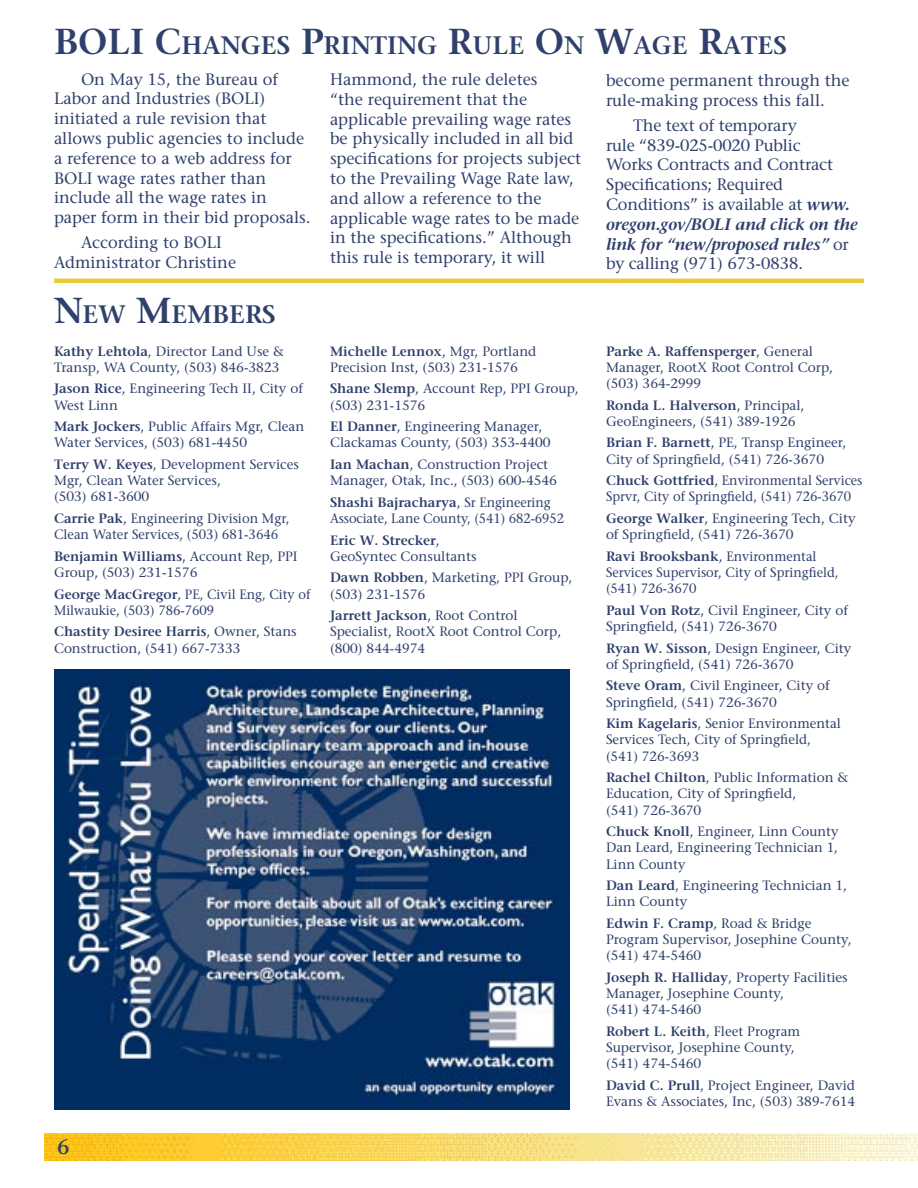
<style>
.page{position:relative;width:918px;height:1188px;background:#fff}
.page>*{position:absolute;margin:0;border:0;box-sizing:border-box;transform-origin:0 0}
.Subhead_1{font:600 25.2px "Stone Serif";color:#2f406c}
.t1{font:600 21px "Stone Serif";color:#2f406c}
.Body_text{font:16.5px/19.8px "Stone Serif";color:#2f406c}
.New_Members{font:13.5px/16.2px "Stone Serif";color:#2f406c}
.s1{font-size:36px}
.s2{font-weight:600;font-style:italic}
.s3{font-weight:600}
</style>
<div class="page">
<img style="left:44px;top:1133px;width:873px;height:27px">
<svg style="left:917px;top:1133px;width:1px;height:27px"></svg>
<img style="left:54px;top:669px;width:516px;height:441px">
<hr style="left:54px;top:279px;width:810px;height:4px;background:#e8cc36">
<p class="Subhead_1" style="left:54px;top:30px;width:735px"><span class="s1">BOLI C</span>HANGES <span class="s1">P</span>RINTING <span class="s1">R</span>ULE <span class="s1">O</span>N <span class="s1">W</span>AGE <span class="s1">R</span>ATES</p>
<p class="Body_text" style="left:54px;top:69px;width:258px;text-indent:27px">On May 15, the Bureau of<br>Labor and Industries (BOLI) initiated a rule revision that allows public agencies to include a reference to a web address for<br>BOLI wage rates rather than include all the wage rates in paper form in their bid proposals.</p>
<p class="Body_text" style="left:54px;top:233px;width:184px;text-indent:27px">According to BOLI<br>Administrator Christine</p>
<p class="Body_text" style="left:330px;top:69px;width:253px">Hammond, the rule deletes<br>“the requirement that the applicable prevailing wage rates be physically included in all bid specifications for projects subject to the Prevailing Wage Rate law, and allow a reference to the applicable wage rates to be made in the specifications.” Although this rule is temporary, it will</p>
<p class="Body_text" style="left:606px;top:70px;width:245px">become permanent through the rule-making process this fall.</p>
<p class="Body_text" style="left:606px;top:115px;width:253px;text-indent:27px">The text of temporary<br>rule “839-025-0020 Public<br>Works Contracts and Contract<br>Specifications; Required<br>Conditions” is available at <span class="s2">www. oregon.gov/BOLI and click on the link for “new/proposed rules”</span> or by calling (971) 673-0838.</p>
<p class="Subhead_1" style="left:54px;top:299px;width:223px"><span class="s1">N</span>EW <span class="s1">M</span>EMBERS</p>
<p class="New_Members" style="left:54px;top:343px;width:232px"><span class="s3">Kathy Lehtola</span>, Director Land Use &amp;<br>Transp, WA County, (503) 846-3823</p>
<p class="New_Members" style="left:54px;top:381px;width:251px"><span class="s3">Jason Rice</span>, Engineering Tech II, City of<br>West Linn</p>
<p class="New_Members" style="left:54px;top:418px;width:252px"><span class="s3">Mark Jockers</span>, Public Affairs Mgr, Clean<br>Water Services, (503) 681-4450</p>
<p class="New_Members" style="left:54px;top:456px;width:246px"><span class="s3">Terry W. Keyes</span>, Development Services<br>Mgr, Clean Water Services,<br>(503) 681-3600</p>
<p class="New_Members" style="left:54px;top:510px;width:237px"><span class="s3">Carrie Pak</span>, Engineering Division Mgr,<br>Clean Water Services, (503) 681-3646</p>
<p class="New_Members" style="left:54px;top:548px;width:245px"><span class="s3">Benjamin Williams</span>, Account Rep, PPI<br>Group, (503) 231-1576</p>
<p class="New_Members" style="left:54px;top:586px;width:258px"><span class="s3">George MacGregor</span>, PE, Civil Eng, City of<br>Milwaukie, (503) 786-7609</p>
<p class="New_Members" style="left:54px;top:624px;width:244px"><span class="s3">Chastity Desiree Harris</span>, Owner, Stans<br>Construction, (541) 667-7333</p>
<p class="New_Members" style="left:330px;top:343px;width:208px"><span class="s3">Michelle Lennox</span>, Mgr, Portland<br>Precision Inst, (503) 231-1576</p>
<p class="New_Members" style="left:330px;top:381px;width:250px"><span class="s3">Shane Slemp</span>, Account Rep, PPI Group, (503) 231-1576</p>
<p class="New_Members" style="left:330px;top:418px;width:222px"><span class="s3">El Danner</span>, Engineering Manager,<br>Clackamas County, (503) 353-4400</p>
<p class="New_Members" style="left:330px;top:456px;width:229px"><span class="s3">Ian Machan</span>, Construction Project<br>Manager, Otak, Inc., (503) 600-4546</p>
<p class="New_Members" style="left:330px;top:494px;width:236px"><span class="s3">Shashi Bajracharya</span>, Sr Engineering<br>Associate, Lane County, (541) 682-6952</p>
<p class="New_Members" style="left:330px;top:532px;width:148px"><span class="s3">Eric W. Strecker</span>,<br>GeoSyntec Consultants</p>
<p class="New_Members" style="left:330px;top:570px;width:244px"><span class="s3">Dawn Robben</span>, Marketing, PPI Group, (503) 231-1576</p>
<p class="New_Members" style="left:330px;top:607px;width:233px"><span class="s3">Jarrett Jackson</span>, Root Control<br>Specialist, RootX Root Control Corp, (800) 844-4974</p>
<h2 class="t1" style="left:57px;top:1134px;width:14px">6</h2>
<p class="New_Members" style="left:606px;top:343px;width:229px"><span class="s3">Parke A. Raffensperger</span>, General<br>Manager, RootX Root Control Corp, (503) 364-2999</p>
<p class="New_Members" style="left:606px;top:397px;width:200px"><span class="s3">Ronda L. Halverson</span>, Principal,<br>GeoEngineers, (541) 389-1926</p>
<p class="New_Members" style="left:606px;top:435px;width:242px"><span class="s3">Brian F. Barnett</span>, PE, Transp Engineer,<br>City of Springfield, (541) 726-3670</p>
<p class="New_Members" style="left:606px;top:472px;width:258px"><span class="s3">Chuck Gottfried</span>, Environmental Services<br>Sprvr, City of Springfield, (541) 726-3670</p>
<p class="New_Members" style="left:606px;top:510px;width:251px"><span class="s3">George Walker</span>, Engineering Tech, City of Springfield, (541) 726-3670</p>
<p class="New_Members" style="left:606px;top:548px;width:234px"><span class="s3">Ravi Brooksbank</span>, Environmental<br>Services Supervisor, City of Springfield, (541) 726-3670</p>
<p class="New_Members" style="left:606px;top:602px;width:244px"><span class="s3">Paul Von Rotz</span>, Civil Engineer, City of<br>Springfield, (541) 726-3670</p>
<p class="New_Members" style="left:606px;top:640px;width:247px"><span class="s3">Ryan W. Sisson</span>, Design Engineer, City of Springfield, (541) 726-3670</p>
<p class="New_Members" style="left:606px;top:678px;width:225px"><span class="s3">Steve Oram</span>, Civil Engineer, City of<br>Springfield, (541) 726-3670</p>
<p class="New_Members" style="left:606px;top:715px;width:236px"><span class="s3">Kim Kagelaris</span>, Senior Environmental<br>Services Tech, City of Springfield, (541) 726-3693</p>
<p class="New_Members" style="left:606px;top:769px;width:244px"><span class="s3">Rachel Chilton</span>, Public Information &amp;<br>Education, City of Springfield,<br>(541) 726-3670</p>
<p class="New_Members" style="left:606px;top:823px;width:234px;text-align:justify"><span class="s3">Chuck Knoll</span>, Engineer, Linn County Dan Leard, Engineering Technician 1, Linn County</p>
<p class="New_Members" style="left:606px;top:877px;width:243px"><span class="s3">Dan Leard</span>, Engineering Technician 1,<br>Linn County</p>
<p class="New_Members" style="left:606px;top:915px;width:247px"><span class="s3">Edwin F. Cramp</span>, Road &amp; Bridge<br>Program Supervisor, Josephine County, (541) 474-5460</p>
<p class="New_Members" style="left:606px;top:969px;width:243px"><span class="s3">Joseph R. Halliday</span>, Property Facilities<br>Manager, Josephine County,<br>(541) 474-5460</p>
<p class="New_Members" style="left:606px;top:1023px;width:196px"><span class="s3">Robert L. Keith</span>, Fleet Program<br>Supervisor, Josephine County, (541) 474-5460</p>
<p class="New_Members" style="left:606px;top:1077px;width:251px"><span class="s3">David C. Prull</span>, Project Engineer, David<br>Evans &amp; Associates, Inc, (503) 389-7614</p>
</div>
